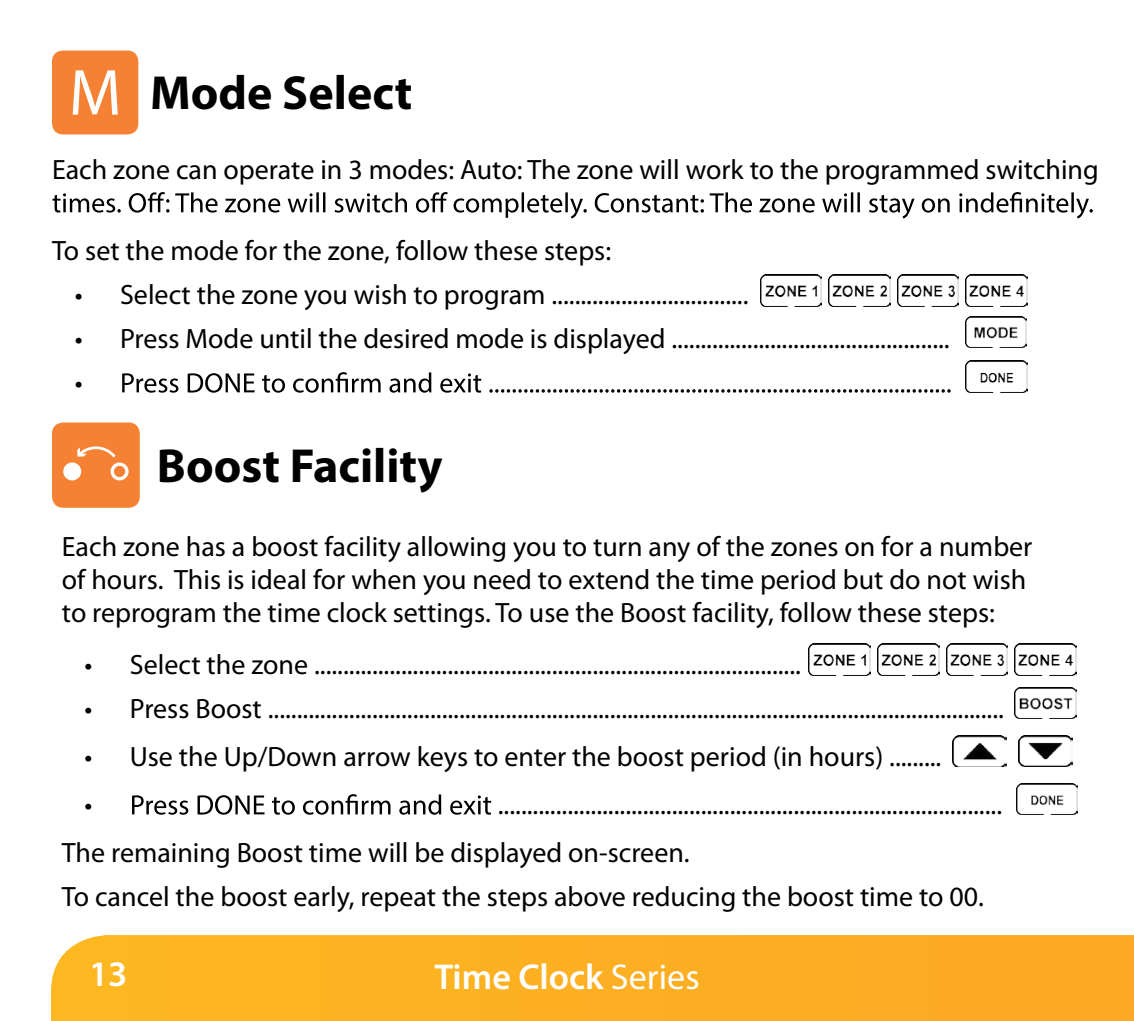
<style>
.page{position:relative;width:1134px;height:1021px;background:#fff}
.page>*{position:absolute;margin:0;border:0;box-sizing:border-box;transform-origin:0 0}
.t1{font:700 48px "Myriad Pro";color:#000}
.t2{font:600 36px "Myriad Pro";color:#fff}
.t3{font:28px/33.2px "Myriad Pro";color:#000}
.s1{font-weight:400}
</style>
<div class="page">
<div style="left:51px;top:935px;width:1083px;height:85px;background:#fcaf22"></div>
<svg style="left:132px;top:794px;width:359px;height:20px"></svg>
<div style="left:52px;top:422px;width:88px;height:86px;background:#f58234;border-radius:11px"></div>
<div style="left:63px;top:462px;width:18px;height:18px;background:#fff;border-radius:50%"></div>
<svg style="left:77px;top:446px;width:52px;height:34px"></svg>
<svg style="left:53px;top:192px;width:1040px;height:26px"></svg>
<svg style="left:122px;top:372px;width:829px;height:20px"></svg>
<div style="left:52px;top:50px;width:86px;height:84px;background:#f58234;border-radius:11px"></div>
<svg style="left:73px;top:70px;width:45px;height:45px"></svg>
<img style="left:965px;top:316px;width:61px;height:32px">
<img style="left:966px;top:274px;width:61px;height:32px">
<img style="left:897px;top:274px;width:62px;height:32px">
<img style="left:829px;top:274px;width:61px;height:32px">
<img style="left:760px;top:274px;width:61px;height:32px">
<img style="left:966px;top:360px;width:61px;height:32px">
<img style="left:1016px;top:783px;width:62px;height:31px">
<img style="left:1015px;top:687px;width:61px;height:31px">
<img style="left:1018px;top:735px;width:54px;height:31px">
<img style="left:953px;top:735px;width:54px;height:31px">
<img style="left:1015px;top:643px;width:61px;height:32px">
<img style="left:946px;top:643px;width:62px;height:32px">
<img style="left:877px;top:643px;width:62px;height:32px">
<img style="left:809px;top:643px;width:61px;height:32px">
<h1 class="t1" style="left:150px;top:61px;width:264px">Mode Select</h1>
<p class="t3" style="left:52px;top:152px;width:1048px">Each zone can operate in 3 modes: Auto: The zone will work to the programmed switching</p>
<p class="t3" style="left:52px;top:234px;width:561px">To set the mode for the zone, follow these steps:</p>
<p class="t3" style="left:75px;top:278px;width:675px">• Select the zone you wish to program ..................................</p>
<p class="t3" style="left:75px;top:316px;width:876px;line-height:44px">• Press Mode until the desired mode is displayed ................................................ •</p>
<h1 class="t1" style="left:157px;top:434px;width:287px">Boost Facility</h1>
<p class="t3" style="left:62px;top:529px;width:972px">Each zone has a boost facility allowing you to turn any of the zones on for a number of hours. This is ideal for when you need to extend the time period but do not wish to reprogram the time clock settings. To use the Boost facility, follow these steps:</p>
<p class="t3" style="left:85px;top:648px;width:718px">• Select the zone ....................................................................................</p>
<p class="t3" style="left:85px;top:692px;width:921px">• Press Boost ...............................................................................................................................</p>
<p class="t3" style="left:85px;top:732px;width:858px;line-height:48px">• Use the Up/Down arrow keys to enter the boost period (in hours) ......... •</p>
<p class="t3" style="left:62px;top:780px;width:942px;line-height:48px;text-indent:436px">.......................................................................................<br>The remaining Boost time will be displayed on-screen.</p>
<p class="t3" style="left:62px;top:880px;width:924px">To cancel the boost early, repeat the steps above reducing the boost time to 00.</p>
<p class="t2" style="left:92px;top:953px;width:40px">13</p>
<p class="t2" style="left:437px;top:953px;width:267px">Time Clock <span class="s1">Series</span></p>
</div>
